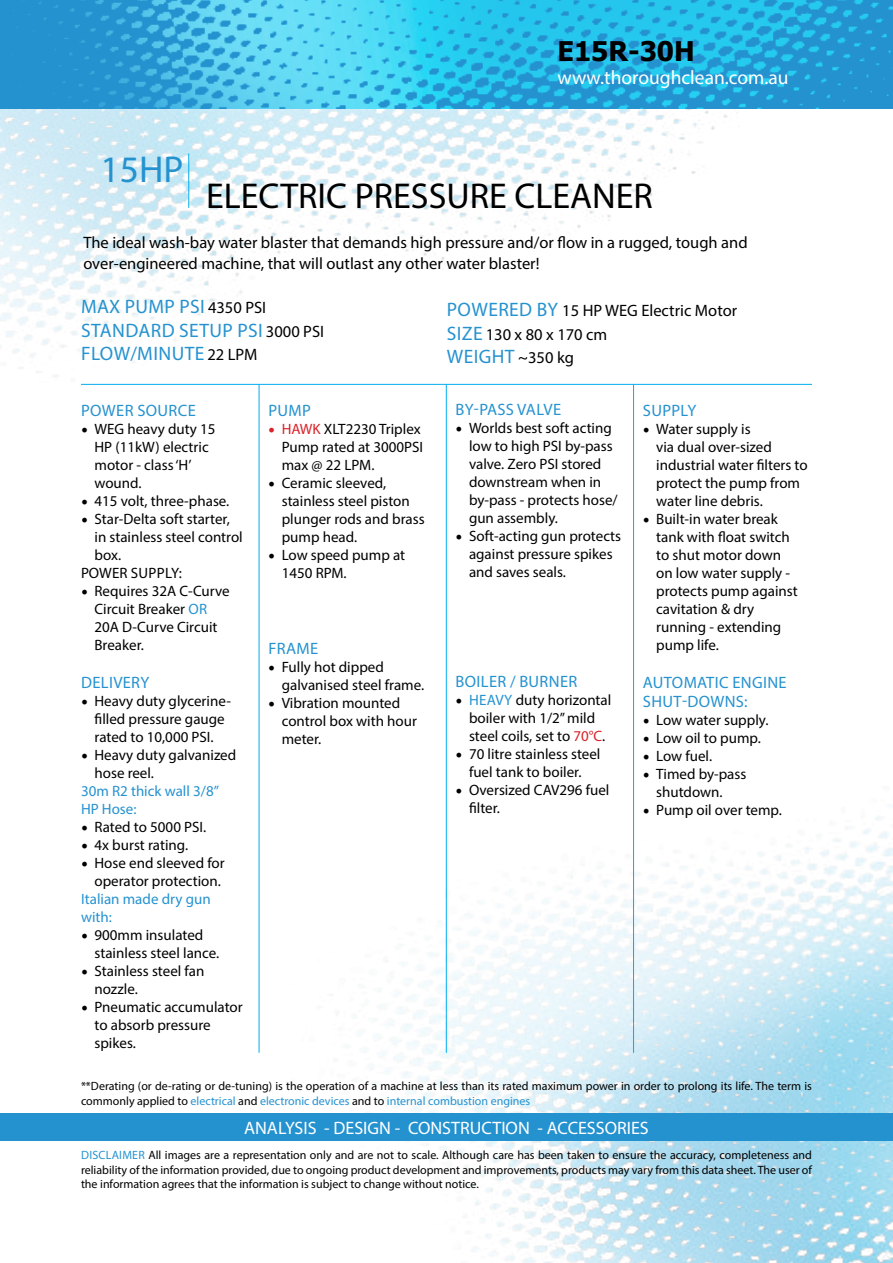
<style>
.page{position:relative;width:893px;height:1263px;background:#fff}
.page>*{position:absolute;margin:0;border:0;box-sizing:border-box;transform-origin:0 0}
.t1{font:37.5px "Myriad Pro";color:#2592d0}
.t2{font:36px "Myriad Pro";color:#000}
.t3{font:700 27px "Tahoma";color:#000}
.t4{font:19.5px/23.4px "Myriad Pro";letter-spacing:.02em;color:#2592d0}
.t5{font:19.5px "Myriad Pro";color:#fff}
.t6{font:18px "Myriad Pro";color:#fff}
.t7{font:16.5px/21px "Myriad Pro";color:#000}
.t8{font:16.5px/19.8px "Myriad Pro";letter-spacing:.02em;color:#2592d0}
.t9{font:15px/18px "Myriad Pro";color:#000}
.t10{font:15px/18px "Myriad Pro";color:#2592d0}
.t11{font:12px/14.4px "Myriad Pro";color:#000;text-align:justify}
.s1{font-size:16.5px;color:#000}
.s2{font-size:19.5px;color:#2592d0}
.s3{font-family:"Minion Pro";font-size:18px}
.s4{color:#2592d0}
.s5{font-family:"Minion Pro";font-size:18px;color:#da2128}
.s6{color:#da2128}
</style>
<div class="page">
<img style="left:318px;top:675px;width:575px;height:588px">
<img style="left:0;top:108px;width:783px;height:292px">
<img style="left:0;top:0;width:893px;height:108px">
<hr style="left:188px;top:153px;width:1px;height:55px;background:#00aeef">
<hr style="left:81px;top:384px;width:731px;height:1px;background:#00aeef">
<hr style="left:259px;top:384px;width:1px;height:669px;background:#00aeef">
<hr style="left:446px;top:384px;width:1px;height:669px;background:#00aeef">
<hr style="left:633px;top:384px;width:1px;height:669px;background:#00aeef">
<div style="left:0;top:1113px;width:893px;height:28px;background:#2592d0"></div>
<h3 class="t3" style="left:557px;top:32px;width:139px">E15R-30H</h3>
<h3 class="t5" style="left:557px;top:66px;width:233px">www.thoroughclean.com.au</h3>
<h1 class="t1" style="left:101px;top:146px;width:84px">15HP</h1>
<h2 class="t2" style="left:206px;top:174px;width:448px">ELECTRIC PRESSURE CLEANER</h2>
<p class="t7" style="left:83px;top:232px;width:666px">The ideal wash-bay water blaster that demands high pressure and/or flow in a rugged, tough and over-engineered machine, that will outlast any other water blaster!</p>
<h3 class="t4" style="left:81px;top:295px;width:244px">MAX PUMP PSI <span class="s1">4350 PSI<br></span>STANDARD SETUP PSI <span class="s1">3000 PSI<br></span>FLOW/MINUTE <span class="s1">22 LPM</span></h3>
<p class="t7" style="left:447px;top:299px;width:292px;line-height:23.4px"><span class="s2">POWERED BY</span> 15 HP WEG Electric Motor<br><span class="s2">SIZE</span> 130 x 80 x 170 cm</p>
<h3 class="t4" style="left:447px;top:344px;width:129px">WEIGHT <span class="s1">~350 kg</span></h3>
<p class="t8" style="left:81px;top:400px;width:116px">POWER SOURCE</p>
<p class="t9" style="left:94px;top:419px;width:122px;text-indent:-14px"><span class="s3">•</span> WEG heavy duty 15<br>HP (11kW) electric motor - class ‘H’ wound.</p>
<p class="t9" style="left:81px;top:491px;width:150px"><span class="s3">•</span> 415 volt, three-phase.</p>
<p class="t9" style="left:81px;top:509px;width:150px"><span class="s3">•</span> Star-Delta soft starter,</p>
<p class="t9" style="left:94px;top:527px;width:150px">in stainless steel control</p>
<p class="t9" style="left:94px;top:545px;width:28px">box.</p>
<p class="t9" style="left:81px;top:563px;width:103px">POWER SUPPLY:</p>
<p class="t9" style="left:94px;top:581px;width:137px;text-indent:-14px"><span class="s3">•</span> Requires 32A C-Curve<br>Circuit Breaker <span class="s4">OR<br></span>20A D-Curve Circuit<br>Breaker.</p>
<p class="t8" style="left:81px;top:672px;width:70px">DELIVERY</p>
<p class="t9" style="left:81px;top:691px;width:151px;text-align:center"><span class="s3">•</span> Heavy duty glycerine&shy;filled pressure gauge rated to 10,000 PSI.</p>
<p class="t9" style="left:94px;top:745px;width:143px;text-indent:-14px"><span class="s3">•</span> Heavy duty galvanized hose reel.</p>
<p class="t10" style="left:81px;top:781px;width:140px">30m R2 thick wall 3/8”<br>HP Hose:</p>
<p class="t9" style="left:81px;top:817px;width:127px"><span class="s3">•</span> Rated to 5000 PSI.</p>
<p class="t9" style="left:81px;top:835px;width:109px"><span class="s3">•</span> 4x burst rating.</p>
<p class="t9" style="left:81px;top:853px;width:145px;text-align:right"><span class="s3">•</span> Hose end sleeved for operator protection.</p>
<p class="t10" style="left:81px;top:889px;width:131px">Italian made dry gun with:</p>
<p class="t9" style="left:94px;top:925px;width:126px;text-indent:-14px"><span class="s3">•</span> 900mm insulated stainless steel lance.</p>
<p class="t9" style="left:94px;top:961px;width:111px;text-indent:-14px"><span class="s3">•</span> Stainless steel fan nozzle.</p>
<p class="t9" style="left:94px;top:997px;width:150px;text-indent:-14px"><span class="s3">•</span> Pneumatic accumulator to absorb pressure spikes.</p>
<p class="t8" style="left:268px;top:400px;width:44px">PUMP</p>
<p class="t9" style="left:282px;top:420px;width:143px;text-indent:-14px"><span class="s5">•</span> <span class="s6">HAWK</span> XLT2230 Triplex<br>Pump rated at 3000PSI max @ 22 LPM.</p>
<p class="t9" style="left:282px;top:474px;width:144px;text-indent:-14px"><span class="s3">•</span> Ceramic sleeved, stainless steel piston plunger rods and brass pump head.</p>
<p class="t9" style="left:282px;top:546px;width:125px;text-indent:-14px"><span class="s3">•</span> Low speed pump at<br>1450 RPM.</p>
<p class="t8" style="left:268px;top:638px;width:51px">FRAME</p>
<p class="t9" style="left:282px;top:657px;width:144px;text-indent:-14px"><span class="s3">•</span> Fully hot dipped galvanised steel frame.</p>
<p class="t9" style="left:282px;top:693px;width:137px;text-indent:-14px"><span class="s3">•</span> Vibration mounted control box with hour meter.</p>
<p class="t8" style="left:456px;top:400px;width:107px">BY-PASS VALVE</p>
<p class="t9" style="left:469px;top:419px;width:150px;text-indent:-14px"><span class="s3">•</span> Worlds best soft acting low to high PSI by-pass valve. Zero PSI stored downstream when in by-pass - protects hose/ gun assembly.</p>
<p class="t9" style="left:469px;top:527px;width:154px;text-indent:-14px"><span class="s3">•</span> Soft-acting gun protects against pressure spikes and saves seals.</p>
<p class="t8" style="left:456px;top:671px;width:123px">BOILER / BURNER</p>
<p class="t9" style="left:456px;top:691px;width:157px;text-align:center"><span class="s3">•</span> <span class="s4">HEAVY</span> duty horizontal boiler with 1/2” mild steel coils, set to <span class="s6">70°C</span>.</p>
<p class="t9" style="left:455px;top:745px;width:147px;text-align:center"><span class="s3">•</span> 70 litre stainless steel fuel tank to boiler.</p>
<p class="t9" style="left:469px;top:781px;width:142px;text-indent:-14px"><span class="s3">•</span> Oversized CAV296 fuel filter.</p>
<p class="t8" style="left:643px;top:400px;width:55px">SUPPLY</p>
<p class="t9" style="left:656px;top:419px;width:153px;text-indent:-14px"><span class="s3">•</span> Water supply is<br>via dual over-sized industrial water filters to protect the pump from water line debris.</p>
<p class="t9" style="left:656px;top:509px;width:143px;text-indent:-14px"><span class="s3">•</span> Built-in water break tank with float switch to shut motor down on low water supply - protects pump against cavitation &amp; dry running - extending pump life.</p>
<p class="t8" style="left:643px;top:672px;width:145px">AUTOMATIC ENGINE<br>SHUT-DOWNS:</p>
<p class="t9" style="left:643px;top:711px;width:127px"><span class="s3">•</span> Low water supply.</p>
<p class="t9" style="left:643px;top:729px;width:120px"><span class="s3">•</span> Low oil to pump.</p>
<p class="t9" style="left:643px;top:747px;width:71px"><span class="s3">•</span> Low fuel.</p>
<p class="t9" style="left:656px;top:765px;width:92px;text-indent:-14px"><span class="s3">•</span> Timed by-pass shutdown.</p>
<p class="t9" style="left:643px;top:801px;width:141px"><span class="s3">•</span> Pump oil over temp.</p>
<p class="t11" style="left:81px;top:1079px;width:732px">**Derating (or de-rating or de-tuning) is the operation of a machine at less than its rated maximum power in order to prolong its life. The term is commonly applied to <span class="s4">electrical</span> and <span class="s4">electronic devices</span> and to <span class="s4">internal combustion engines</span></p>
<p class="t6" style="left:244px;top:1117px;width:406px">ANALYSIS - DESIGN - CONSTRUCTION - ACCESSORIES</p>
<p class="t11" style="left:81px;top:1148px;width:732px"><span class="s4">DISCLAIMER</span> All images are a representation only and are not to scale. Although care has been taken to ensure the accuracy, completeness and reliability of the information provided, due to ongoing product development and improvements, products may vary from this data sheet. The user of the information agrees that the information is subject to change without notice.</p>
</div>
